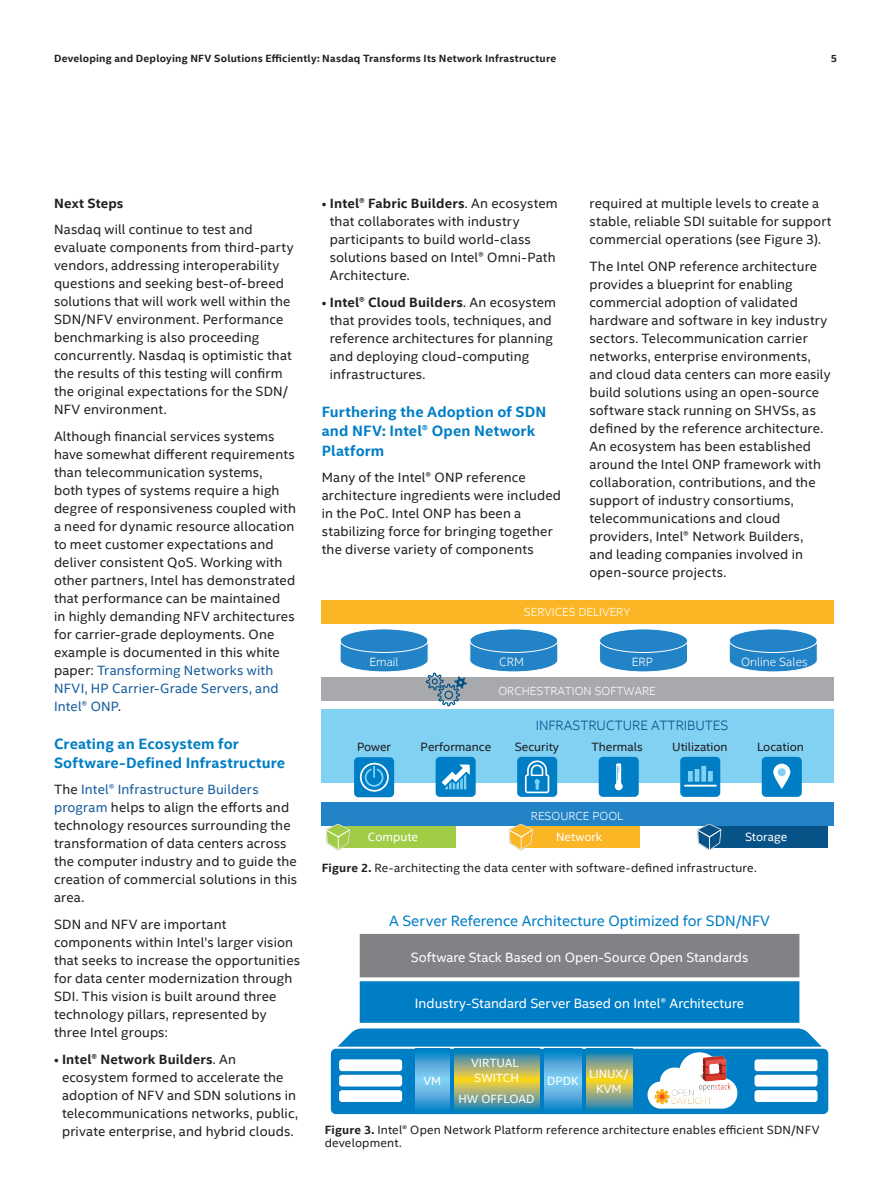
<style>
.page{position:relative;width:891px;height:1188px;background:#fff}
.page>*{position:absolute;margin:0;border:0;box-sizing:border-box;transform-origin:0 0}
.t1{font:700 15px/19.5px "Intel Clear";letter-spacing:.01em;color:#007ec5}
.t2{font:15px "Intel Clear";color:#007ec5}
.t3{font:300 13.65px "Intel Clear";color:#005285}
.t4{font:13.5px/18px "Intel Clear";letter-spacing:.01em;color:#231f20}
.t5{font:13.5px "Intel Clear";color:#fff}
.t6{font:700 13.5px "Intel Clear";letter-spacing:.015em;color:#231f20}
.t7{font:12px/13.5px "Intel Clear";letter-spacing:.02em;color:#231f20}
.t8{font:12px/14.4px "Intel Clear";color:#fff}
.t9{font:12px "Intel Clear";color:#201d1e}
.t10{font:300 12px "Intel Clear";color:#fff}
.t11{font:300 11.7px "Intel Clear";color:#fff}
.t12{font:700 10.5px "Intel Clear";letter-spacing:.02em;color:#231f20}
.s1{color:#175d9e}
.s2{font-weight:700}
</style>
<div class="page">
<div style="left:321px;top:710px;width:513px;height:73px;background:#81d1f3"></div>
<div style="left:680px;top:757px;width:40px;height:40px;background:#007ec5;border-radius:4px"></div>
<hr style="left:684px;top:785px;width:33px;height:2px;background:#fff">
<div style="left:688px;top:771px;width:5px;height:11px;background:#81d1f3"></div>
<hr style="left:695px;top:769px;width:4px;height:13px;background:#81d1f3">
<div style="left:701px;top:766px;width:5px;height:16px;background:#81d1f3"></div>
<div style="left:708px;top:771px;width:5px;height:11px;background:#81d1f3"></div>
<div style="left:436px;top:757px;width:40px;height:40px;background:#007ec5;border-radius:4px"></div>
<svg style="left:442px;top:765px;width:28px;height:24px"></svg>
<div style="left:354px;top:757px;width:40px;height:40px;background:#007ec5;border-radius:4px"></div>
<svg style="left:360px;top:763px;width:29px;height:29px"></svg>
<div style="left:517px;top:757px;width:40px;height:40px;background:#007ec5;border-radius:4px"></div>
<svg style="left:525px;top:760px;width:24px;height:33px"></svg>
<div style="left:599px;top:757px;width:40px;height:40px;background:#007ec5;border-radius:4px"></div>
<svg style="left:615px;top:763px;width:8px;height:27px"></svg>
<div style="left:762px;top:757px;width:40px;height:40px;background:#007ec5;border-radius:4px"></div>
<svg style="left:773px;top:764px;width:17px;height:25px"></svg>
<div style="left:778px;top:768px;width:8px;height:8px;background:#82cff2;border-radius:50%"></div>
<div style="left:321px;top:803px;width:513px;height:23px;background:#2284c6"></div>
<div style="left:321px;top:678px;width:513px;height:23px;background:#a7a9ac"></div>
<div style="left:321px;top:601px;width:513px;height:23px;background:#fbb625"></div>
<div style="left:334px;top:826px;width:121px;height:22px;background:#a1cd46"></div>
<div style="left:707px;top:826px;width:121px;height:22px;background:#075286"></div>
<div style="left:519px;top:826px;width:121px;height:22px;background:#fbb625"></div>
<svg style="left:508px;top:823px;width:25px;height:28px"></svg>
<svg style="left:697px;top:823px;width:25px;height:28px"></svg>
<svg style="left:326px;top:823px;width:25px;height:28px"></svg>
<svg style="left:599px;top:629px;width:89px;height:43px;background:#4a9ad0"></svg>
<svg style="left:729px;top:629px;width:89px;height:43px;background:#4a9ad0"></svg>
<svg style="left:340px;top:629px;width:218px;height:77px"></svg>
<div style="left:330px;top:1048px;width:499px;height:67px;background:#007ec5;border-radius:6px"></div>
<div style="left:329px;top:1047px;width:501px;height:69px;border:2px solid #fff;border-radius:6px"></div>
<div style="left:360px;top:981px;width:439px;height:42px;background:#007ec5"></div>
<div style="left:415px;top:1049px;width:35px;height:65px;background:#0084c9"></div>
<div style="left:544px;top:1049px;width:38px;height:65px;background:#0084c9"></div>
<div style="left:586px;top:1049px;width:46px;height:65px;background:#0082bb"></div>
<div style="left:455px;top:1049px;width:85px;height:65px;background:#0082bb"></div>
<div style="left:360px;top:934px;width:439px;height:43px;background:#808285"></div>
<svg style="left:330px;top:1028px;width:499px;height:81px"></svg>
<img style="left:648px;top:1082px;width:70px;height:27px">
<img style="left:697px;top:1054px;width:38px;height:38px">
<p class="t12" style="left:54px;top:52px;width:504px">Developing and Deploying NFV Solutions Efficiently: Nasdaq Transforms Its Network Infrastructure</p>
<p class="t12" style="left:831px;top:52px;width:8px">5</p>
<p class="t6" style="left:54px;top:195px;width:71px">Next Steps</p>
<p class="t4" style="left:54px;top:221px;width:241px">Nasdaq will continue to test and evaluate components from third-party vendors, addressing interoperability questions and seeking best-of-breed solutions that will work well within the SDN/NFV environment. Performance benchmarking is also proceeding concurrently. Nasdaq is optimistic that the results of this testing will confirm the original expectations for the SDN/ NFV environment.</p>
<p class="t4" style="left:54px;top:428px;width:243px">Although financial services systems have somewhat different requirements than telecommunication systems,<br>both types of systems require a high degree of responsiveness coupled with a need for dynamic resource allocation to meet customer expectations and deliver consistent QoS. Working with other partners, Intel has demonstrated that performance can be maintained<br>in highly demanding NFV architectures for carrier-grade deployments. One example is documented in this white paper: <span class="s1">Transforming Networks with NFVI, HP Carrier-Grade Servers, and Intel® ONP</span>.</p>
<p class="t1" style="left:54px;top:734px;width:233px">Creating an Ecosystem for<br>Software-Defined Infrastructure</p>
<p class="t4" style="left:54px;top:781px;width:245px">The <span class="s1">Intel® Infrastructure Builders program</span> helps to align the efforts and technology resources surrounding the transformation of data centers across the computer industry and to guide the creation of commercial solutions in this area.</p>
<p class="t4" style="left:54px;top:916px;width:248px">SDN and NFV are important components within Intel’s larger vision that seeks to increase the opportunities for data center modernization through SDI. This vision is built around three technology pillars, represented by three Intel groups:</p>
<p class="t4" style="left:62px;top:1051px;width:237px;text-indent:-8px">• <span class="s2">Intel® Network Builders</span>. An ecosystem formed to accelerate the adoption of NFV and SDN solutions in telecommunications networks, public, private enterprise, and hybrid clouds.</p>
<p class="t4" style="left:330px;top:195px;width:230px;text-indent:-8px">• <span class="s2">Intel® Fabric Builders</span>. An ecosystem that collaborates with industry participants to build world-class solutions based on Intel® Omni-Path<br>Architecture.</p>
<p class="t4" style="left:330px;top:294px;width:228px;text-indent:-8px">• <span class="s2">Intel® Cloud Builders</span>. An ecosystem that provides tools, techniques, and reference architectures for planning and deploying cloud-computing infrastructures.</p>
<p class="t1" style="left:322px;top:402px;width:226px">Furthering the Adoption of SDN and NFV: Intel® Open Network<br>Platform</p>
<p class="t4" style="left:322px;top:469px;width:241px">Many of the Intel® ONP reference architecture ingredients were included in the PoC. Intel ONP has been a stabilizing force for bringing together the diverse variety of components</p>
<p class="t4" style="left:589px;top:195px;width:244px">required at multiple levels to create a stable, reliable SDI suitable for support commercial operations (see Figure 3).</p>
<p class="t4" style="left:589px;top:258px;width:243px">The Intel ONP reference architecture provides a blueprint for enabling commercial adoption of validated hardware and software in key industry sectors. Telecommunication carrier networks, enterprise environments, and cloud data centers can more easily build solutions using an open-source software stack running on SHVSs, as defined by the reference architecture.<br>An ecosystem has been established around the Intel ONP framework with collaboration, contributions, and the support of industry consortiums, telecommunications and cloud providers, Intel® Network Builders,<br>and leading companies involved in open-source projects.</p>
<p class="t11" style="left:524px;top:605px;width:108px">SERVICES DELIVERY</p>
<p class="t10" style="left:369px;top:654px;width:31px">Email</p>
<p class="t10" style="left:499px;top:654px;width:26px">CRM</p>
<p class="t10" style="left:632px;top:654px;width:23px">ERP</p>
<p class="t10" style="left:741px;top:654px;width:68px">Online Sales</p>
<p class="t11" style="left:498px;top:684px;width:159px">ORCHESTRATION SOFTWARE</p>
<p class="t3" style="left:536px;top:717px;width:194px">INFRASTRUCTURE ATTRIBUTES</p>
<p class="t9" style="left:357px;top:740px;width:36px">Power</p>
<p class="t9" style="left:421px;top:740px;width:72px">Performance</p>
<p class="t9" style="left:515px;top:740px;width:46px">Security</p>
<p class="t9" style="left:591px;top:740px;width:53px">Thermals</p>
<p class="t9" style="left:672px;top:740px;width:57px">Utilization</p>
<p class="t9" style="left:757px;top:740px;width:48px">Location</p>
<p class="t11" style="left:531px;top:809px;width:94px">RESOURCE POOL</p>
<p class="t8" style="left:368px;top:830px;width:52px">Compute</p>
<p class="t8" style="left:556px;top:830px;width:48px">Network</p>
<p class="t8" style="left:745px;top:830px;width:44px">Storage</p>
<p class="t7" style="left:322px;top:861px;width:436px"><span class="s2">Figure 2.</span> Re-architecting the data center with software-defined infrastructure.</p>
<p class="t2" style="left:389px;top:912px;width:382px">A Server Reference Architecture Optimized for SDN/NFV</p>
<p class="t5" style="left:411px;top:949px;width:339px">Software Stack Based on Open-Source Open Standards</p>
<p class="t5" style="left:415px;top:995px;width:331px">Industry-Standard Server Based on Intel® Architecture</p>
<p class="t8" style="left:424px;top:1074px;width:19px">VM</p>
<p class="t8" style="left:471px;top:1056px;width:49px">VIRTUAL<br>SWITCH</p>
<p class="t8" style="left:459px;top:1092px;width:77px">HW OFFLOAD</p>
<p class="t8" style="left:547px;top:1074px;width:33px">DPDK</p>
<p class="t8" style="left:589px;top:1067px;width:41px;text-align:center">LINUX/<br>KVM</p>
<p class="t7" style="left:325px;top:1123px;width:496px"><span class="s2">Figure 3.</span> Intel® Open Network Platform reference architecture enables efficient SDN/NFV development.</p>
</div>
